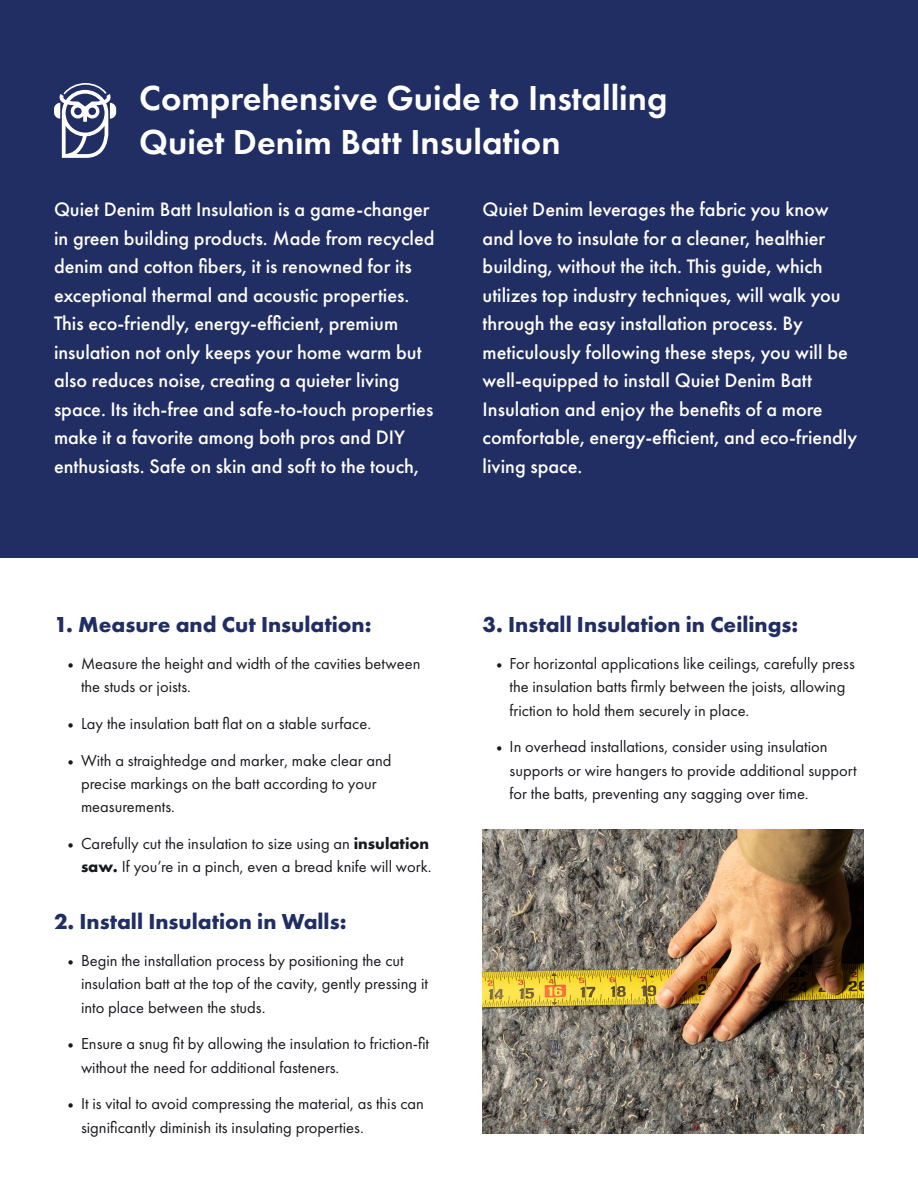
<style>
.page{position:relative;width:918px;height:1188px;background:#fff}
.page>*{position:absolute;margin:0;border:0;box-sizing:border-box;transform-origin:0 0}
.t1{font:600 36px/43.5px "Futura PT";color:#fff}
.t2{font:700 22.5px "Futura PT";color:#212e64}
.t3{font:500 20.25px/28.5px "Futura PT";color:#fff}
.t4{font:16.5px/23.2px "Futura PT";color:#191a1e}
.s1{font-family:"Minion Pro"}
.s2{font-weight:700}
</style>
<div class="page">
<img style="left:483px;top:829px;width:381px;height:305px">
<div style="left:0;top:0;width:918px;height:557px;background:#212e64"></div>
<svg style="left:54px;top:83px;width:62px;height:75px"></svg>
<p class="t1" style="left:139px;top:76px;width:530px">Comprehensive Guide to Installing<br>Quiet Denim Batt Insulation</p>
<p class="t3" style="left:54px;top:195px;width:382px">Quiet Denim Batt Insulation is a game-changer in green building products. Made from recycled denim and cotton fibers, it is renowned for its exceptional thermal and acoustic properties.<br>This eco-friendly, energy-efficient, premium insulation not only keeps your home warm but also reduces noise, creating a quieter living space. Its itch-free and safe-to-touch properties make it a favorite among both pros and DIY enthusiasts. Safe on skin and soft to the touch,</p>
<p class="t3" style="left:483px;top:195px;width:376px">Quiet Denim leverages the fabric you know and love to insulate for a cleaner, healthier building, without the itch. This guide, which utilizes top industry techniques, will walk you through the easy installation process. By meticulously following these steps, you will be well-equipped to install Quiet Denim Batt Insulation and enjoy the benefits of a more comfortable, energy-efficient, and eco-friendly living space.</p>
<p class="t2" style="left:54px;top:610px;width:319px">1. Measure and Cut Insulation:</p>
<p class="t4" style="left:81px;top:652px;width:341px;text-indent:-14px"><span class="s1">•</span> Measure the height and width of the cavities between the studs or joists.</p>
<p class="t4" style="left:68px;top:712px;width:305px"><span class="s1">•</span> Lay the insulation batt flat on a stable surface.</p>
<p class="t4" style="left:81px;top:749px;width:312px;text-indent:-14px"><span class="s1">•</span> With a straightedge and marker, make clear and precise markings on the batt according to your measurements.</p>
<p class="t4" style="left:68px;top:832px;width:366px;text-align:right"><span class="s1">•</span> Carefully cut the insulation to size using an <span class="s2">insulation saw.</span> If you’re in a pinch, even a bread knife will work.</p>
<p class="t2" style="left:54px;top:907px;width:294px">2. Install Insulation in Walls:</p>
<p class="t4" style="left:81px;top:949px;width:348px;text-indent:-14px"><span class="s1">•</span> Begin the installation process by positioning the cut insulation batt at the top of the cavity, gently pressing it into place between the studs.</p>
<p class="t4" style="left:81px;top:1032px;width:350px;text-indent:-14px"><span class="s1">•</span> Ensure a snug fit by allowing the insulation to friction-fit without the need for additional fasteners.</p>
<p class="t4" style="left:81px;top:1092px;width:345px;text-indent:-14px"><span class="s1">•</span> It is vital to avoid compressing the material, as this can significantly diminish its insulating properties.</p>
<p class="t2" style="left:483px;top:610px;width:317px">3. Install Insulation in Ceilings:</p>
<p class="t4" style="left:510px;top:652px;width:347px;text-indent:-14px"><span class="s1">•</span> For horizontal applications like ceilings, carefully press the insulation batts firmly between the joists, allowing friction to hold them securely in place.</p>
<p class="t4" style="left:510px;top:735px;width:348px;text-indent:-14px"><span class="s1">•</span> In overhead installations, consider using insulation supports or wire hangers to provide additional support for the batts, preventing any sagging over time.</p>
</div>
